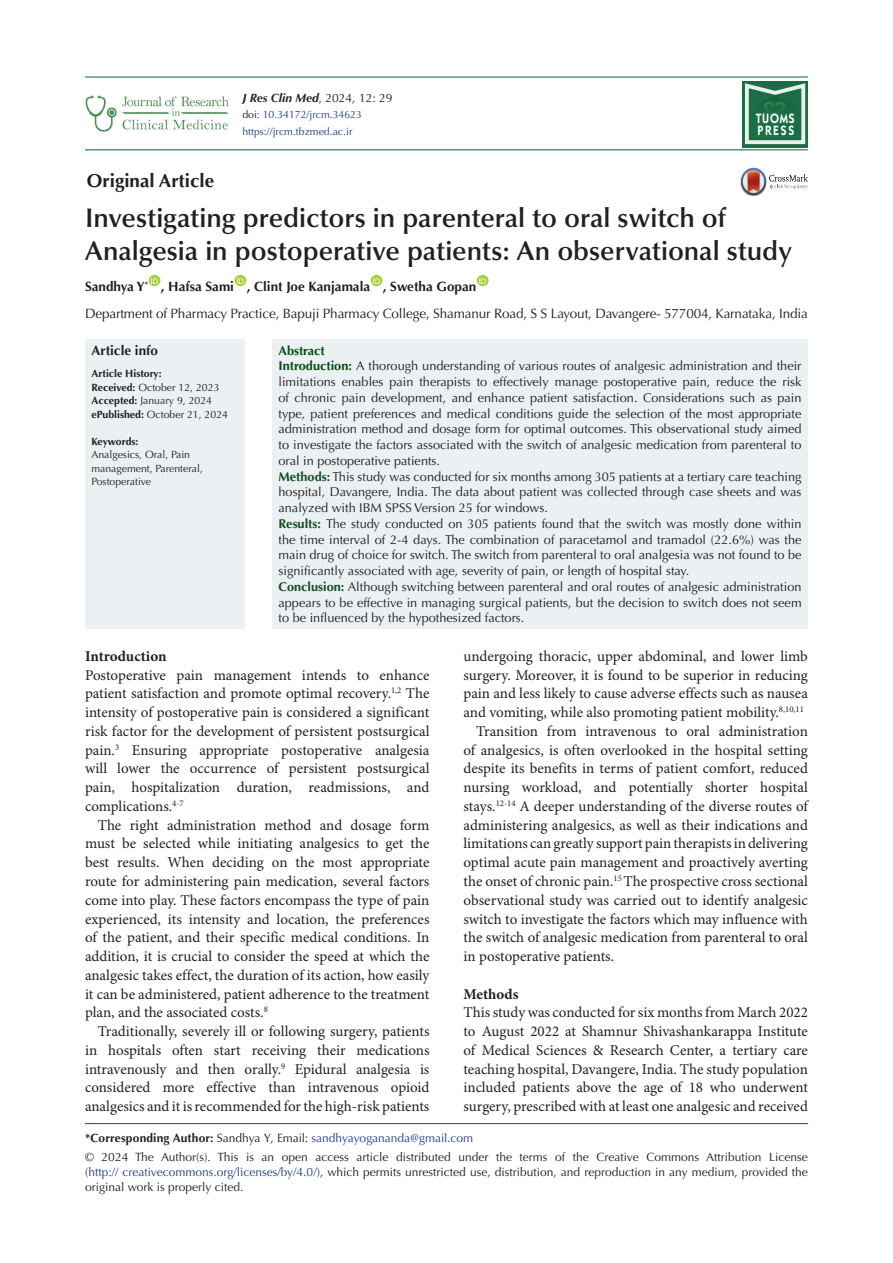
<style>
.page{position:relative;width:893px;height:1263px;background:#fff}
.page>*{position:absolute;margin:0;border:0;box-sizing:border-box;transform-origin:0 0}
.t1{font:600 27px/33px "Optima LT Std";color:#231f20}
.t2{font:700 18.75px "Optima LT Std";color:#231f20}
.t3{font:15px/18.8px "Minion Pro";color:#231f20;text-align:justify}
.t4{font:700 15px "Minion Pro";color:#231f20}
.t5{font:600 13.65px/12px "ITC Kabel Std";letter-spacing:.11em;color:#fff;scale:.85 1}
.t6{font:13.5px "Optima LT Std";letter-spacing:-.01em;color:#231f20}
.t7{font:700 13.5px "Optima LT Std";color:#231f20}
.t8{font:12.75px/15.8px "Optima LT Std";color:#231f20;text-align:justify}
.t9{font:700 12.75px "Optima LT Std";color:#054b14}
.corresponding{font:12px/15px "Optima LT Std";color:#231f20;text-align:justify}
.corresponding-2{font:12px "Optima LT Std";letter-spacing:-.005em;color:#253f8e}
.t10{font:italic 700 12px "Optima LT Std";color:#231f20}
.t11{font:10.5px/13.5px "Optima LT Std";color:#231f20}
.t12{font:10.5px "Optima LT Std";color:#253f8e}
.t13{font:700 10.5px "Optima LT Std";color:#231f20}
.t14{font:700 10.5px "Optima LT Std";letter-spacing:-.02em;color:#231f20}
.t15{font:7.8px "Arial";color:#fff}
.s1{font-weight:400;font-style:normal}
.s2{color:#231f20}
.s3{font-weight:700}
.s4{font-weight:700;color:#054b14}
.s5{font-weight:700;color:#154b23}
.s6{font-weight:700;color:#231f20}
.s7{color:#253f8e}
</style>
<div class="page">
<hr style="left:85px;top:149px;width:723px;height:1px;background:#1e7252">
<hr style="left:85px;top:76px;width:723px;height:2px;background:#1e7252">
<div style="left:149px;top:275px;width:11px;height:11px;background:#a6ce39;border-radius:50%"></div>
<div style="left:235px;top:275px;width:11px;height:11px;background:#a6ce39;border-radius:50%"></div>
<div style="left:371px;top:275px;width:11px;height:11px;background:#a6ce39;border-radius:50%"></div>
<div style="left:477px;top:275px;width:12px;height:11px;background:#a6ce39;border-radius:50%"></div>
<svg style="left:741px;top:168px;width:67px;height:27px"></svg>
<hr style="left:85px;top:1123px;width:723px;height:1px;background:#1e7252">
<img style="left:85px;top:95px;width:144px;height:37px">
<div style="left:742px;top:81px;width:66px;height:66px;background:linear-gradient(to right,#1c6e47,#1b6d46)"></div>
<svg style="left:745px;top:83px;width:60px;height:61px;background:#4b8b6c"></svg>
<div style="left:85px;top:339px;width:159px;height:290px;background:#ebf0f3"></div>
<div style="left:272px;top:339px;width:536px;height:290px;background:#ebf0f3"></div>
<p class="t2" style="left:87px;top:170px;width:129px">Original Article</p>
<p class="t10" style="left:242px;top:90px;width:151px">J Res Clin Med<span class="s1">, 2024, 12: 29</span></p>
<p class="t12" style="left:242px;top:109px;width:121px"><span class="s2">doi:</span> 10.34172/jrcm.34623</p>
<p class="t12" style="left:242px;top:126px;width:112px">https://jrcm.tbzmed.ac.ir</p>
<p class="t5" style="left:756px;top:113px;width:47px">TUOMS<br>PRESS</p>
<p class="t1" style="left:85px;top:202px;width:708px">Investigating predictors in parenteral to oral switch of<br>Analgesia in postoperative patients: An observational study</p>
<p class="t7" style="left:85px;top:279px;width:65px">Sandhya Y<sup>*</sup></p>
<p class="t15" style="left:479px;top:275px;width:9px">ID</p>
<p class="t6" style="left:85px;top:305px;width:724px">Department of Pharmacy Practice, Bapuji Pharmacy College, Shamanur Road, S S Layout, Davangere- 577004, Karnataka, India</p>
<p class="t15" style="left:151px;top:275px;width:9px">ID</p>
<p class="t15" style="left:236px;top:275px;width:9px">ID</p>
<p class="t15" style="left:373px;top:275px;width:9px">ID</p>
<p class="t7" style="left:161px;top:279px;width:75px">, Hafsa Sami</p>
<p class="t7" style="left:247px;top:279px;width:125px">, Clint Joe Kanjamala</p>
<p class="t7" style="left:383px;top:279px;width:95px">, Swetha Gopan</p>
<p class="t7" style="left:91px;top:343px;width:68px">Article info</p>
<p class="t13" style="left:91px;top:367px;width:72px">Article History:</p>
<p class="t11" style="left:91px;top:380px;width:130px"><span class="s3">Received:</span> October 12, 2023</p>
<p class="t11" style="left:91px;top:394px;width:122px"><span class="s3">Accepted:</span> January 9, 2024</p>
<p class="t11" style="left:91px;top:407px;width:138px"><span class="s3">ePublished:</span> October 21, 2024</p>
<p class="t14" style="left:91px;top:435px;width:49px">Keywords:</p>
<p class="t11" style="left:91px;top:448px;width:113px">Analgesics, Oral, Pain management, Parenteral,<br>Postoperative</p>
<p class="t9" style="left:279px;top:343px;width:48px">Abstract</p>
<p class="t8" style="left:279px;top:358px;width:525px"><span class="s4">Introduction:</span> A thorough understanding of various routes of analgesic administration and their limitations enables pain therapists to effectively manage postoperative pain, reduce the risk of chronic pain development, and enhance patient satisfaction. Considerations such as pain type, patient preferences and medical conditions guide the selection of the most appropriate administration method and dosage form for optimal outcomes. This observational study aimed to investigate the factors associated with the switch of analgesic medication from parenteral to oral in postoperative patients.</p>
<p class="t8" style="left:279px;top:469px;width:525px"><span class="s5">Methods:</span> This study was conducted for six months among 305 patients at a tertiary care teaching hospital, Davangere, India. The data about patient was collected through case sheets and was analyzed with IBM SPSS Version 25 for windows.</p>
<p class="t8" style="left:279px;top:516px;width:525px"><span class="s5">Results:</span> The study conducted on 305 patients found that the switch was mostly done within the time interval of 2-4 days. The combination of paracetamol and tramadol (22.6%) was the main drug of choice for switch. The switch from parenteral to oral analgesia was not found to be significantly associated with age, severity of pain, or length of hospital stay.</p>
<p class="t8" style="left:279px;top:579px;width:525px"><span class="s5">Conclusion:</span> Although switching between parenteral and oral routes of analgesic administration appears to be effective in managing surgical patients, but the decision to switch does not seem to be influenced by the hypothesized factors.</p>
<p class="t4" style="left:85px;top:646px;width:83px">Introduction</p>
<p class="t3" style="left:85px;top:666px;width:346px">Postoperative pain management intends to enhance patient satisfaction and promote optimal recovery.<sup>1,2</sup> The intensity of postoperative pain is considered a significant risk factor for the development of persistent postsurgical pain.<sup>3</sup> Ensuring appropriate postoperative analgesia will lower the occurrence of persistent postsurgical pain, hospitalization duration, readmissions, and complications.<sup>4-7</sup></p>
<p class="t3" style="left:85px;top:816px;width:346px;text-indent:13px">The right administration method and dosage form must be selected while initiating analgesics to get the best results. When deciding on the most appropriate route for administering pain medication, several factors come into play. These factors encompass the type of pain experienced, its intensity and location, the preferences of the patient, and their specific medical conditions. In addition, it is crucial to consider the speed at which the analgesic takes effect, the duration of its action, how easily it can be administered, patient adherence to the treatment plan, and the associated costs.<sup>8</sup></p>
<p class="t3" style="left:85px;top:1022px;width:346px;text-indent:13px">Traditionally, severely ill or following surgery, patients in hospitals often start receiving their medications intravenously and then orally.<sup>9</sup> Epidural analgesia is considered more effective than intravenous opioid analgesics and it is recommended for the high-risk patients</p>
<p class="t3" style="left:463px;top:647px;width:346px">undergoing thoracic, upper abdominal, and lower limb surgery. Moreover, it is found to be superior in reducing pain and less likely to cause adverse effects such as nausea and vomiting, while also promoting patient mobility.<sup>8,10,11</sup></p>
<p class="t3" style="left:463px;top:722px;width:346px;text-indent:13px">Transition from intravenous to oral administration of analgesics, is often overlooked in the hospital setting despite its benefits in terms of patient comfort, reduced nursing workload, and potentially shorter hospital stays.<sup>12-14</sup> A deeper understanding of the diverse routes of administering analgesics, as well as their indications and limitations can greatly support pain therapists in delivering optimal acute pain management and proactively averting the onset of chronic pain.<sup>15</sup> The prospective cross sectional observational study was carried out to identify analgesic switch to investigate the factors which may influence with the switch of analgesic medication from parenteral to oral in postoperative patients.</p>
<p class="t4" style="left:463px;top:983px;width:56px">Methods</p>
<p class="t3" style="left:463px;top:1004px;width:346px">This study was conducted for six months from March 2022 to August 2022 at Shamnur Shivashankarappa Institute of Medical Sciences &amp; Research Center, a tertiary care teaching hospital, Davangere, India. The study population included patients above the age of 18 who underwent surgery, prescribed with at least one analgesic and received</p>
<p class="corresponding-2" style="left:85px;top:1131px;width:390px"><span class="s6">*Corresponding Author:</span> <span class="s2">Sandhya Y, Email:</span> sandhyayogananda@gmail.com</p>
<p class="corresponding" style="left:85px;top:1149px;width:724px">© 2024 The Author(s). This is an open access article distributed under the terms of the Creative Commons Attribution License (<span class="s7">http:// creativecommons.org/licenses/by/4.0/</span>), which permits unrestricted use, distribution, and reproduction in any medium, provided the original work is properly cited.</p>
</div>
